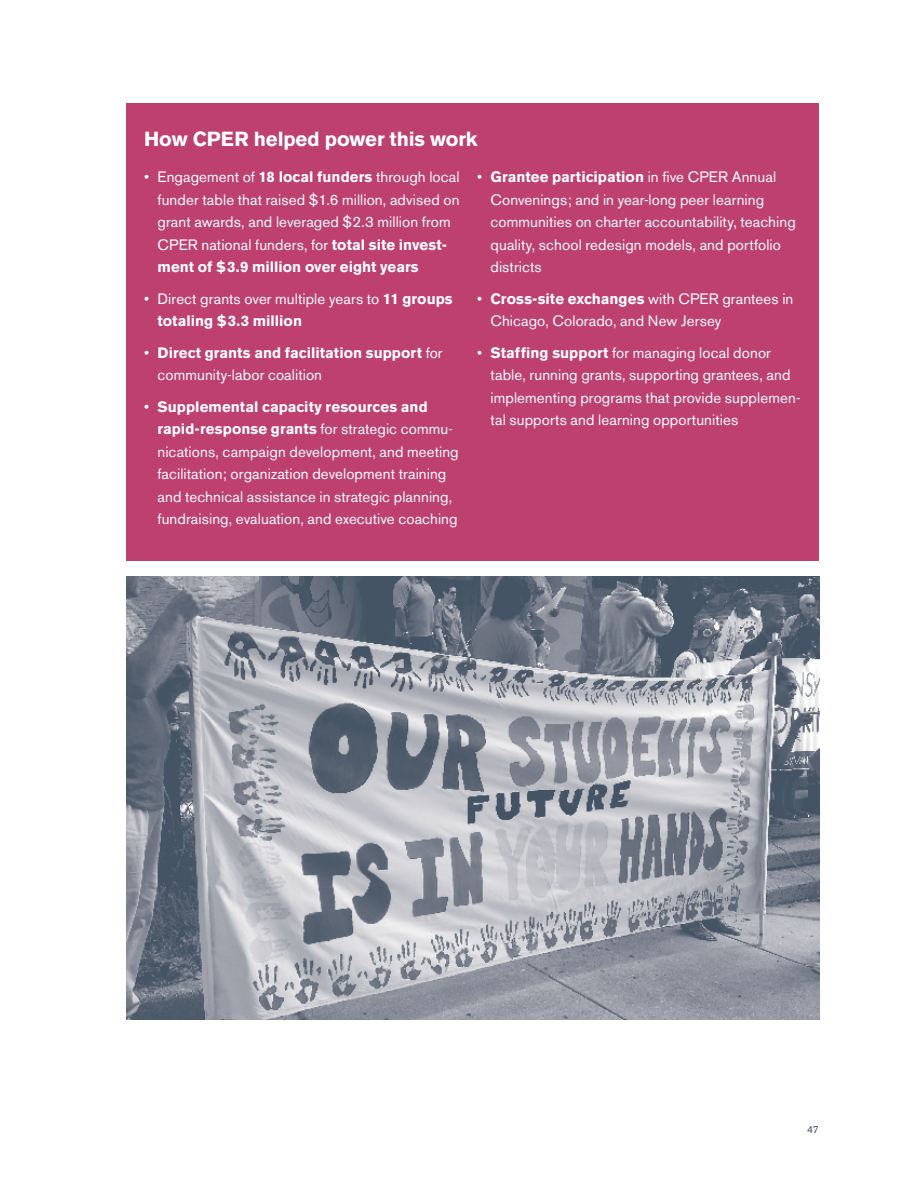
<style>
.page{position:relative;width:918px;height:1188px;background:#fff}
.page>*{position:absolute;margin:0;border:0;box-sizing:border-box;transform-origin:0 0}
.t1{font:700 20.25px "Akzidenz Grotesk BE";color:#fff}
.t2{font:15px/22.5px "Akzidenz Grotesk BE";letter-spacing:.01em;color:#fff}
.t3{font:700 15px/22.5px "Akzidenz Grotesk BE";letter-spacing:.005em;color:#fff}
.t4{font:10.35px "Akzidenz Grotesk BQ";color:#445464}
.s1{font-weight:700}
.s2{font-weight:400}
</style>
<div class="page">
<div style="left:126px;top:104px;width:693px;height:457px;background:#bd406f"></div>
<img style="left:126px;top:576px;width:693px;height:443px">
<h1 class="t1" style="left:144px;top:127px;width:335px">How CPER helped power this work</h1>
<p class="t2" style="left:158px;top:166px;width:304px;text-indent:-14px">• Engagement of <span class="s1">18 local funders</span> through local funder table that raised $1.6 million, advised on grant awards, and leveraged $2.3 million from CPER national funders, for <span class="s1">total site invest&shy;ment of $3.9 million over eight years</span></p>
<p class="t2" style="left:158px;top:287px;width:297px;text-indent:-13px">• Direct grants over multiple years to <span class="s1">11 groups totaling $3.3 million</span></p>
<p class="t3" style="left:158px;top:341px;width:287px;text-indent:-14px"><span class="s2">•</span> Direct grants and facilitation support <span class="s2">for community-labor coalition</span></p>
<p class="t2" style="left:158px;top:395px;width:303px;text-indent:-14px">• <span class="s1">Supplemental capacity resources and rapid-response grants</span> for strategic commu&shy;nications, campaign development, and meeting facilitation; organization development training and technical assistance in strategic planning, fundraising, evaluation, and executive coaching</p>
<p class="t2" style="left:490px;top:166px;width:307px;text-indent:-14px">• <span class="s1">Grantee participation</span> in five CPER Annual Convenings; and in year-long peer learning communities on charter accountability, teaching quality, school redesign models, and portfolio districts</p>
<p class="t2" style="left:490px;top:287px;width:304px;text-indent:-14px">• <span class="s1">Cross-site exchanges</span> with CPER grantees in<br>Chicago, Colorado, and New Jersey</p>
<p class="t2" style="left:490px;top:341px;width:311px;text-indent:-14px">• <span class="s1">Staffing support</span> for managing local donor table, running grants, supporting grantees, and implementing programs that provide supplemen&shy;tal supports and learning opportunities</p>
<p class="t4" style="left:807px;top:1124px;width:13px">47</p>
</div>
